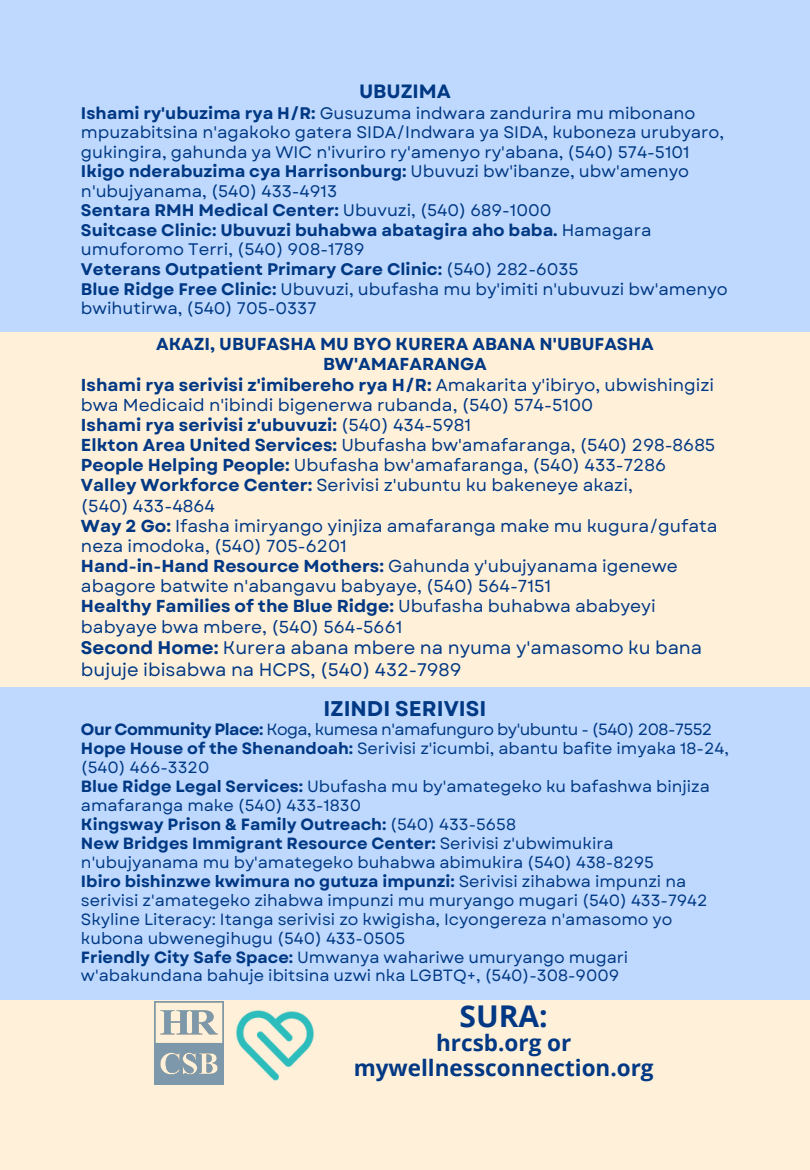
<style>
.page{position:relative;width:810px;height:1170px;background:#fff0da}
.page>*{position:absolute;margin:0;border:0;box-sizing:border-box;transform-origin:0 0}
.t1{font:700 30px "Open Sans";color:#003884}
.t2{font:700 22.5px "Open Sans";color:#003884}
.t3{font:700 21.25px "Garet";color:#003884}
.t4{font:700 19.25px "Garet";color:#003884}
.t5{font:18.25px/21.5px "Garet";color:#003884}
.t6{font:17.25px/20.2px "Garet";color:#003884}
.t7{font:700 17.25px/20.2px "Garet";color:#003884;text-align:center}
.t8{font:16.75px/19.5px "Garet";color:#003884}
.t9{font:700 16.75px/19.5px "Garet";color:#003884}
.t10{font:16.25px/19px "Garet";color:#003884}
.t11{font:16.25px "Garet";letter-spacing:-.03em;color:#003884}
.t12{font:700 16.25px "Garet";color:#003884}
.s1{font-weight:700}
.s2{font-weight:400}
</style>
<div class="page">
<div style="left:0;top:0;width:810px;height:332px;background:#bed9fd"></div>
<div style="left:0;top:688px;width:810px;height:312px;background:#bed9fd"></div>
<img style="left:154px;top:1002px;width:70px;height:82px">
<img style="left:236px;top:1010px;width:78px;height:71px">
<p class="t4" style="left:359px;top:77px;width:93px">UBUZIMA</p>
<p class="t8" style="left:81px;top:103px;width:645px"><span class="s1">Ishami ry'ubuzima rya H/R:</span> Gusuzuma indwara zandurira mu mibonano mpuzabitsina n'agakoko gatera SIDA/Indwara ya SIDA, kuboneza urubyaro, gukingira, gahunda ya WIC n'ivuriro ry'amenyo ry'abana, (540) 574-5101</p>
<p class="t8" style="left:81px;top:162px;width:610px"><span class="s1">Ikigo nderabuzima cya Harrisonburg:</span> Ubuvuzi bw'ibanze, ubw'amenyo n'ubujyanama, (540) 433-4913</p>
<p class="t9" style="left:81px;top:201px;width:472px">Sentara RMH Medical Center: <span class="s2">Ubuvuzi, (540) 689-1000</span></p>
<p class="t9" style="left:81px;top:220px;width:572px">Suitcase Clinic: Ubuvuzi buhabwa abatagira aho baba. <span class="s2">Hamagara umuforomo Terri, (540) 908-1789</span></p>
<p class="t9" style="left:81px;top:259px;width:499px">Veterans Outpatient Primary Care Clinic: <span class="s2">(540) 282-6035</span></p>
<p class="t8" style="left:81px;top:279px;width:648px"><span class="s1">Blue Ridge Free Clinic:</span> Ubuvuzi, ubufasha mu by'imiti n'ubuvuzi bw'amenyo bwihutirwa, (540) 705-0337</p>
<p class="t7" style="left:156px;top:334px;width:499px">AKAZI, UBUFASHA MU BYO KURERA ABANA N'UBUFASHA<br>BW'AMAFARANGA</p>
<p class="t6" style="left:81px;top:374px;width:635px"><span class="s1">Ishami rya serivisi z'imibereho rya H/R:</span> Amakarita y'ibiryo, ubwishingizi bwa Medicaid n'ibindi bigenerwa rubanda, (540) 574-5100</p>
<p class="t7" style="left:81px;top:415px;width:392px">Ishami rya serivisi z'ubuvuzi: <span class="s2">(540) 434-5981</span></p>
<p class="t6" style="left:81px;top:435px;width:636px"><span class="s1">Elkton Area United Services:</span> Ubufasha bw'amafaranga, (540) 298-8685</p>
<p class="t6" style="left:81px;top:455px;width:587px"><span class="s1">People Helping People:</span> Ubufasha bw'amafaranga, (540) 433-7286</p>
<p class="t6" style="left:81px;top:475px;width:553px"><span class="s1">Valley Workforce Center:</span> Serivisi z'ubuntu ku bakeneye akazi,</p>
<p class="t6" style="left:81px;top:496px;width:136px">(540) 433-4864</p>
<p class="t6" style="left:81px;top:516px;width:638px"><span class="s1">Way 2 Go:</span> Ifasha imiryango yinjiza amafaranga make mu kugura/gufata neza imodoka, (540) 705-6201</p>
<p class="t6" style="left:81px;top:556px;width:598px"><span class="s1">Hand-in-Hand Resource Mothers:</span> Gahunda y'ubujyanama igenewe abagore batwite n'abangavu babyaye, (540) 564-7151</p>
<p class="t6" style="left:81px;top:596px;width:576px"><span class="s1">Healthy Families of the Blue Ridge:</span> Ubufasha buhabwa ababyeyi babyaye bwa mbere, (540) 564-5661</p>
<p class="t5" style="left:81px;top:637px;width:623px"><span class="s1">Second Home:</span> Kurera abana mbere na nyuma y'amasomo ku bana bujuje ibisabwa na HCPS, (540) 432-7989</p>
<p class="t3" style="left:324px;top:693px;width:164px">IZINDI SERIVISI</p>
<p class="t11" style="left:81px;top:718px;width:633px"><span class="s1">Our Community Place:</span> Koga, kumesa n'amafunguro by'ubuntu - (540) 208-7552</p>
<p class="t10" style="left:81px;top:739px;width:649px"><span class="s1">Hope House of the Shenandoah:</span> Serivisi z'icumbi, abantu bafite imyaka 18-24, (540) 466-3320</p>
<p class="t10" style="left:81px;top:777px;width:630px"><span class="s1">Blue Ridge Legal Services:</span> Ubufasha mu by'amategeko ku bafashwa binjiza amafaranga make (540) 433-1830</p>
<p class="t12" style="left:81px;top:812px;width:437px">Kingsway Prison &amp; Family Outreach: <span class="s2">(540) 433-5658</span></p>
<p class="t10" style="left:81px;top:834px;width:574px"><span class="s1">New Bridges Immigrant Resource Center:</span> Serivisi z'ubwimukira n'ubujyanama mu by'amategeko buhabwa abimukira (540) 438-8295</p>
<p class="t10" style="left:81px;top:872px;width:628px"><span class="s1">Ibiro bishinzwe kwimura no gutuza impunzi:</span> Serivisi zihabwa impunzi na serivisi z'amategeko zihabwa impunzi mu muryango mugari (540) 433-7942</p>
<p class="t10" style="left:81px;top:909px;width:593px">Skyline Literacy: Itanga serivisi zo kwigisha, Icyongereza n'amasomo yo kubona ubwenegihugu (540) 433-0505</p>
<p class="t10" style="left:81px;top:947px;width:549px"><span class="s1">Friendly City Safe Space:</span> Umwanya wahariwe umuryango mugari w'abakundana bahuje ibitsina uzwi nka LGBTQ+, (540)-308-9009</p>
<p class="t1" style="left:460px;top:995px;width:90px">SURA:</p>
<p class="t2" style="left:436px;top:1027px;width:137px">hrcsb.org or</p>
<p class="t2" style="left:354px;top:1052px;width:301px">mywellnessconnection.org</p>
</div>
